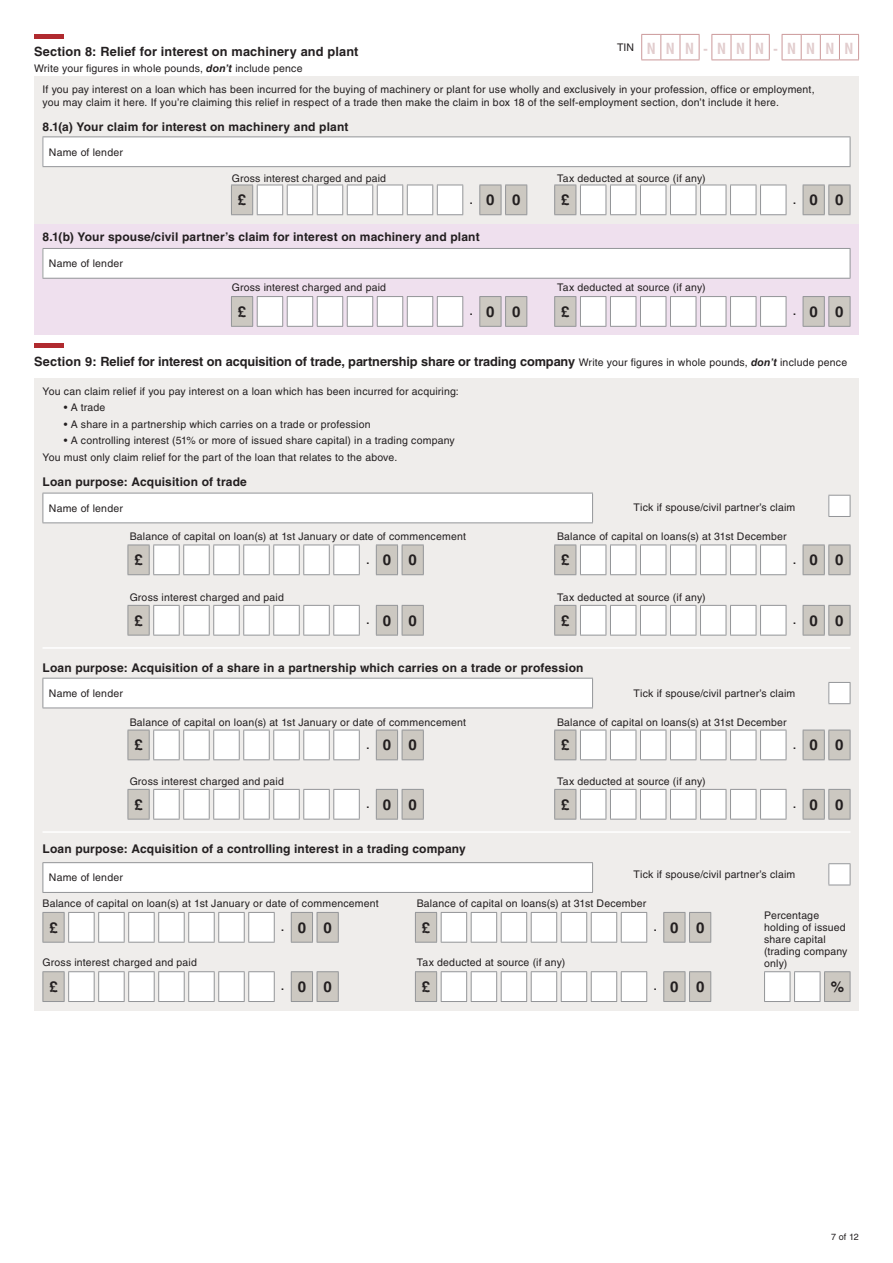
<style>
.page{position:relative;width:893px;height:1263px;background:#fff}
.page>*{position:absolute;margin:0;border:0;box-sizing:border-box;transform-origin:0 0}
.t1{font:700 15px "Helvetica LT Std";letter-spacing:1.16em;color:#231f20}
.t2{font:700 condensed 15px "Swiss 721 BT";letter-spacing:.68em;color:#e2cdce}
.t3{font:700 12.75px "Helvetica LT Std";letter-spacing:-.005em;color:#231f20}
.t4{font:700 12px "Helvetica LT Std";letter-spacing:.015em;color:#231f20}
.t5{font:10.5px/12px "Helvetica LT Std";letter-spacing:.015em;color:#231f20}
.t6{font:9px "Helvetica LT Std";color:#231f20}
.s1{font-weight:700;font-style:italic}
.s2{font-size:10.5px}
.s3{font-weight:400;font-size:10.5px}
.s4{font-style:italic;font-size:10.5px}
</style>
<div class="page">
<svg style="left:641px;top:34px;width:218px;height:27px"></svg>
<hr style="left:34px;top:344px;width:30px;height:4px;background:#b02a2f">
<div style="left:34px;top:378px;width:825px;height:632px;background:#efedeb"></div>
<div style="left:43px;top:678px;width:550px;height:30px;background:#fff"></div>
<hr style="left:43px;top:678px;width:550px;height:1px;background:#939598">
<svg style="left:43px;top:678px;width:1px;height:29px"></svg>
<svg style="left:592px;top:678px;width:1px;height:29px"></svg>
<hr style="left:43px;top:707px;width:550px;height:1px;background:#939598">
<div style="left:43px;top:493px;width:550px;height:30px;background:#fff"></div>
<hr style="left:43px;top:493px;width:550px;height:1px;background:#939598">
<svg style="left:43px;top:493px;width:1px;height:29px"></svg>
<svg style="left:592px;top:493px;width:1px;height:29px"></svg>
<hr style="left:43px;top:522px;width:550px;height:1px;background:#939598">
<svg style="left:828px;top:495px;width:23px;height:22px"></svg>
<svg style="left:828px;top:682px;width:23px;height:22px"></svg>
<svg style="left:554px;top:545px;width:297px;height:30px;background:#e7e6e5"></svg>
<svg style="left:554px;top:730px;width:297px;height:30px;background:#e7e6e5"></svg>
<svg style="left:554px;top:605px;width:297px;height:31px;background:#e6e5e4"></svg>
<svg style="left:554px;top:789px;width:297px;height:31px;background:#e6e5e4"></svg>
<svg style="left:128px;top:545px;width:296px;height:30px"></svg>
<svg style="left:128px;top:730px;width:296px;height:30px"></svg>
<svg style="left:128px;top:605px;width:296px;height:31px"></svg>
<svg style="left:128px;top:789px;width:296px;height:31px"></svg>
<hr style="left:43px;top:647px;width:807px;height:2px;background:#fff">
<hr style="left:43px;top:831px;width:807px;height:2px;background:#fff">
<div style="left:43px;top:863px;width:550px;height:29px;background:#fff"></div>
<hr style="left:43px;top:862px;width:550px;height:1px;background:#939598">
<svg style="left:43px;top:863px;width:1px;height:29px"></svg>
<svg style="left:592px;top:863px;width:1px;height:29px"></svg>
<hr style="left:43px;top:892px;width:550px;height:1px;background:#939598">
<svg style="left:828px;top:863px;width:23px;height:23px"></svg>
<svg style="left:415px;top:912px;width:296px;height:31px;background:#e6e5e4"></svg>
<svg style="left:415px;top:971px;width:296px;height:31px;background:#e6e5e4"></svg>
<svg style="left:764px;top:971px;width:87px;height:31px;background:#e2e1e0"></svg>
<svg style="left:43px;top:912px;width:296px;height:31px"></svg>
<svg style="left:43px;top:971px;width:296px;height:31px"></svg>
<div style="left:34px;top:224px;width:825px;height:111px;background:#efe0ee"></div>
<div style="left:43px;top:248px;width:807px;height:30px;background:#fff"></div>
<hr style="left:43px;top:248px;width:807px;height:1px;background:#939598">
<svg style="left:43px;top:249px;width:1px;height:29px"></svg>
<svg style="left:850px;top:249px;width:1px;height:29px"></svg>
<hr style="left:43px;top:278px;width:807px;height:1px;background:#939598">
<svg style="left:554px;top:296px;width:297px;height:31px;background:#e6e3e4"></svg>
<svg style="left:231px;top:296px;width:296px;height:31px;background:#e5e2e4"></svg>
<hr style="left:34px;top:34px;width:30px;height:4px;background:#b02a2f">
<div style="left:34px;top:77px;width:825px;height:147px;background:#efedeb"></div>
<div style="left:43px;top:137px;width:807px;height:30px;background:#fff"></div>
<hr style="left:43px;top:136px;width:807px;height:1px;background:#939598">
<svg style="left:43px;top:137px;width:1px;height:29px"></svg>
<svg style="left:850px;top:137px;width:1px;height:29px"></svg>
<hr style="left:43px;top:166px;width:807px;height:1px;background:#939598">
<svg style="left:554px;top:185px;width:297px;height:30px;background:#e7e6e5"></svg>
<svg style="left:231px;top:185px;width:296px;height:30px;background:#e7e6e5"></svg>
<p class="t3" style="left:34px;top:44px;width:326px">Section 8: Relief for interest on machinery and plant</p>
<p class="t5" style="left:34px;top:63px;width:270px">Write your figures in whole pounds, <span class="s1">don’t</span> include pence</p>
<h1 class="t2" style="left:617px;top:39px;width:238px"><sup>TIN</sup> NNN-NNN-NNNN</h1>
<p class="t5" style="left:43px;top:82px;width:774px;line-height:13.5px">If you pay interest on a loan which has been incurred for the buying of machinery or plant for use wholly and exclusively in your profession, office or employment, you may claim it here. If you’re claiming this relief in respect of a trade then make the claim in box 18 of the self-employment section, don’t include it here.</p>
<p class="t4" style="left:43px;top:120px;width:307px">8.1(a) Your claim for interest on machinery and plant</p>
<p class="t5" style="left:49px;top:146px;width:75px">Name of lender</p>
<p class="t5" style="left:232px;top:172px;width:156px">Gross interest charged and paid</p>
<p class="t5" style="left:557px;top:172px;width:150px">Tax deducted at source (if any)</p>
<h1 class="t1" style="left:238px;top:191px;width:10px">£</h1>
<h1 class="t1" style="left:470px;top:191px;width:52px"><span class="s2">.</span>00</h1>
<h1 class="t1" style="left:561px;top:191px;width:10px">£</h1>
<h1 class="t1" style="left:793px;top:191px;width:52px"><span class="s2">.</span>00</h1>
<p class="t4" style="left:43px;top:229px;width:439px">8.1(b) Your spouse/civil partner’s claim for interest on machinery and plant</p>
<p class="t5" style="left:49px;top:257px;width:75px">Name of lender</p>
<p class="t5" style="left:232px;top:282px;width:156px">Gross interest charged and paid</p>
<p class="t5" style="left:557px;top:282px;width:150px">Tax deducted at source (if any)</p>
<h1 class="t1" style="left:238px;top:302px;width:10px">£</h1>
<h1 class="t1" style="left:470px;top:302px;width:52px"><span class="s2">.</span>00</h1>
<h1 class="t1" style="left:561px;top:302px;width:10px">£</h1>
<h1 class="t1" style="left:793px;top:302px;width:52px"><span class="s2">.</span>00</h1>
<p class="t3" style="left:34px;top:353px;width:815px">Section 9: Relief for interest on acquisition of trade, partnership share or trading company <span class="s3">Write your figures in whole pounds,</span> <span class="s4">don’t</span> <span class="s3">include pence</span></p>
<p class="t5" style="left:43px;top:385px;width:418px">You can claim relief if you pay interest on a loan which has been incurred for acquiring:</p>
<p class="t5" style="left:64px;top:401px;width:43px">• A trade</p>
<p class="t5" style="left:64px;top:418px;width:308px">• A share in a partnership which carries on a trade or profession</p>
<p class="t5" style="left:43px;top:432px;width:414px;line-height:16.5px;text-indent:21px">• A controlling interest (51% or more of issued share capital) in a trading company<br>You must only claim relief for the part of the loan that relates to the above.</p>
<p class="t4" style="left:43px;top:474px;width:206px">Loan purpose: Acquisition of trade</p>
<p class="t5" style="left:49px;top:502px;width:75px">Name of lender</p>
<p class="t5" style="left:634px;top:501px;width:163px">Tick if spouse/civil partner’s claim</p>
<p class="t5" style="left:130px;top:530px;width:338px">Balance of capital on loan(s) at 1st January or date of commencement</p>
<p class="t5" style="left:557px;top:530px;width:231px">Balance of capital on loans(s) at 31st December</p>
<h1 class="t1" style="left:134px;top:551px;width:10px">£</h1>
<h1 class="t1" style="left:366px;top:551px;width:52px"><span class="s2">.</span>00</h1>
<h1 class="t1" style="left:561px;top:551px;width:10px">£</h1>
<h1 class="t1" style="left:793px;top:551px;width:52px"><span class="s2">.</span>00</h1>
<p class="t5" style="left:130px;top:591px;width:156px">Gross interest charged and paid</p>
<p class="t5" style="left:557px;top:591px;width:150px">Tax deducted at source (if any)</p>
<h1 class="t1" style="left:134px;top:611px;width:10px">£</h1>
<h1 class="t1" style="left:366px;top:611px;width:52px"><span class="s2">.</span>00</h1>
<h1 class="t1" style="left:561px;top:611px;width:10px">£</h1>
<h1 class="t1" style="left:793px;top:611px;width:52px"><span class="s2">.</span>00</h1>
<p class="t4" style="left:43px;top:660px;width:543px">Loan purpose: Acquisition of a share in a partnership which carries on a trade or profession</p>
<p class="t5" style="left:49px;top:687px;width:75px">Name of lender</p>
<p class="t5" style="left:634px;top:687px;width:163px">Tick if spouse/civil partner’s claim</p>
<p class="t5" style="left:130px;top:716px;width:338px">Balance of capital on loan(s) at 1st January or date of commencement</p>
<p class="t5" style="left:557px;top:716px;width:231px">Balance of capital on loans(s) at 31st December</p>
<h1 class="t1" style="left:134px;top:736px;width:10px">£</h1>
<h1 class="t1" style="left:366px;top:736px;width:52px"><span class="s2">.</span>00</h1>
<h1 class="t1" style="left:561px;top:736px;width:10px">£</h1>
<h1 class="t1" style="left:793px;top:736px;width:52px"><span class="s2">.</span>00</h1>
<p class="t5" style="left:130px;top:775px;width:156px">Gross interest charged and paid</p>
<p class="t5" style="left:557px;top:775px;width:150px">Tax deducted at source (if any)</p>
<h1 class="t1" style="left:134px;top:795px;width:10px">£</h1>
<h1 class="t1" style="left:366px;top:795px;width:52px"><span class="s2">.</span>00</h1>
<p class="t4" style="left:43px;top:842px;width:425px">Loan purpose: Acquisition of a controlling interest in a trading company</p>
<p class="t5" style="left:49px;top:872px;width:75px">Name of lender</p>
<h1 class="t1" style="left:561px;top:795px;width:10px">£</h1>
<h1 class="t1" style="left:793px;top:795px;width:52px"><span class="s2">.</span>00</h1>
<p class="t5" style="left:634px;top:868px;width:163px">Tick if spouse/civil partner’s claim</p>
<p class="t5" style="left:43px;top:898px;width:338px">Balance of capital on loan(s) at 1st January or date of commencement</p>
<p class="t5" style="left:417px;top:898px;width:231px">Balance of capital on loans(s) at 31st December</p>
<h1 class="t1" style="left:49px;top:918px;width:10px">£</h1>
<h1 class="t1" style="left:281px;top:918px;width:52px"><span class="s2">.</span>00</h1>
<h1 class="t1" style="left:422px;top:918px;width:10px">£</h1>
<h1 class="t1" style="left:654px;top:918px;width:52px"><span class="s2">.</span>00</h1>
<p class="t5" style="left:43px;top:956px;width:156px">Gross interest charged and paid</p>
<p class="t5" style="left:417px;top:956px;width:150px">Tax deducted at source (if any)</p>
<p class="t5" style="left:764px;top:909px;width:85px">Percentage holding of issued share capital (trading company only)</p>
<h1 class="t1" style="left:49px;top:977px;width:10px">£</h1>
<h1 class="t1" style="left:281px;top:977px;width:52px"><span class="s2">.</span>00</h1>
<h1 class="t1" style="left:422px;top:977px;width:10px">£</h1>
<h1 class="t1" style="left:654px;top:977px;width:52px"><span class="s2">.</span>00</h1>
<h1 class="t1" style="left:831px;top:977px;width:15px">%</h1>
<p class="t6" style="left:831px;top:1231px;width:29px">7 of 12</p>
</div>
